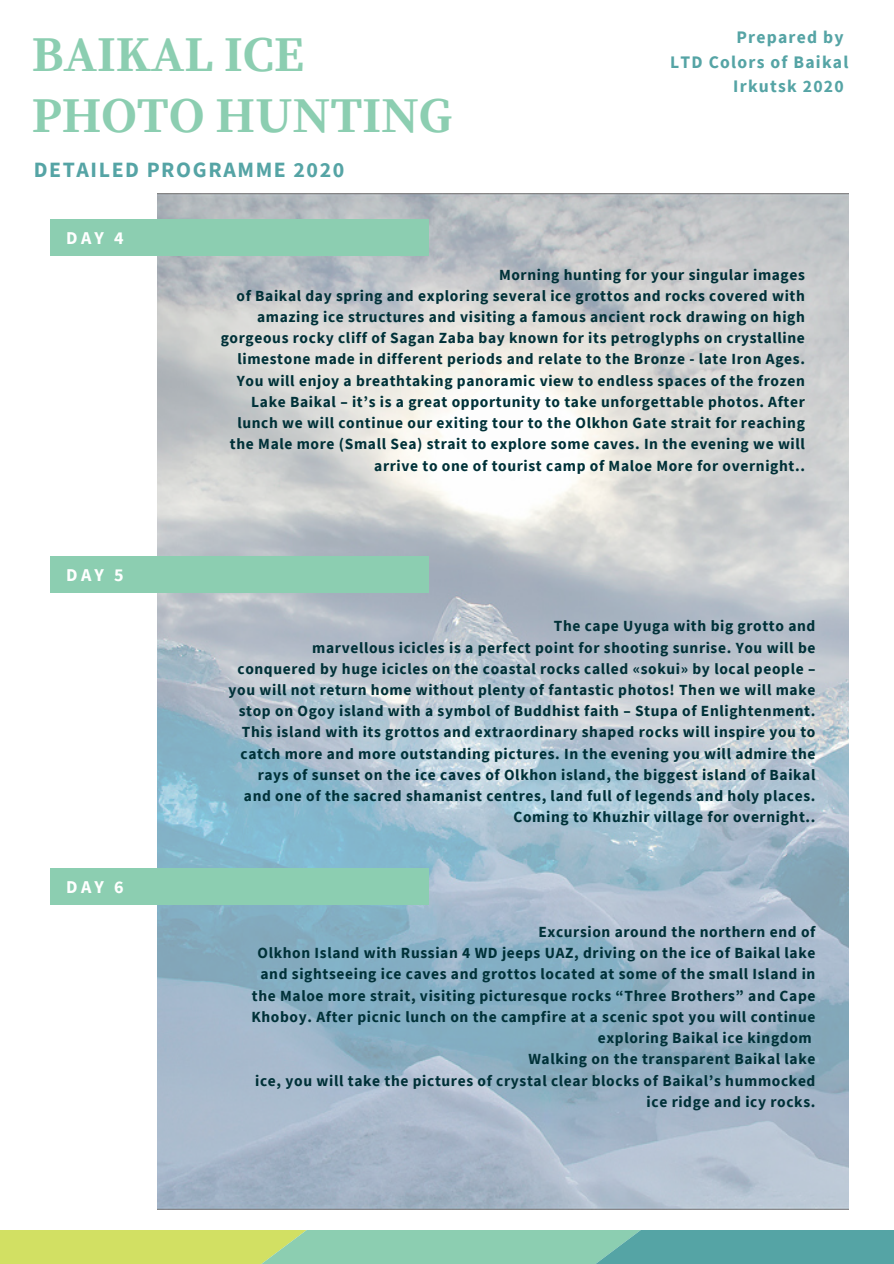
<style>
.page{position:relative;width:894px;height:1264px;background:#fff}
.page>*{position:absolute;margin:0;border:0;box-sizing:border-box;transform-origin:0 0}
.t1{font:700 49.8px/60.8px "Source Serif Pro";color:#8cceb1}
.t2{font:700 21.75px "Source Sans Pro";letter-spacing:.075em;color:#55a4a5}
.t3{font:700 18px "Source Sans Pro";letter-spacing:.18em;color:#fff}
.t4{font:700 17.55px/24.6px "Source Sans Pro";letter-spacing:.07em;color:#55a4a5;text-align:right}
.t5{font:700 15.45px/21.1px "Source Sans Pro";letter-spacing:.04em;color:#003138;text-align:right}
</style>
<div class="page">
<img style="left:158px;top:193px;width:690px;height:1016px">
<div style="left:50px;top:220px;width:379px;height:36px;background:#8cceb1"></div>
<svg style="left:0;top:1230px;width:893px;height:33px;background:#91c694"></svg>
<div style="left:50px;top:556px;width:379px;height:37px;background:#8cceb1"></div>
<div style="left:50px;top:868px;width:379px;height:36px;background:#8cceb1"></div>
<h1 class="t1" style="left:32px;top:26px;width:422px">BAIKAL ICE<br>PHOTO HUNTING</h1>
<h2 class="t2" style="left:34px;top:156px;width:312px">DETAILED PROGRAMME 2020</h2>
<p class="t3" style="left:66px;top:227px;width:59px">DAY 4</p>
<p class="t4" style="left:670px;top:25px;width:180px">Prepared by<br>LTD Colors of Baikal<br>Irkutsk 2020</p>
<p class="t3" style="left:66px;top:563px;width:59px">DAY 5</p>
<p class="t3" style="left:66px;top:875px;width:59px">DAY 6</p>
<p class="t5" style="left:221px;top:263px;width:585px">Morning hunting for your singular images<br>of Baikal day spring and exploring several ice grottos and rocks covered with amazing ice structures and visiting a famous ancient rock drawing on high gorgeous rocky cliff of Sagan Zaba bay known for its petroglyphs on crystalline limestone made in different periods and relate to the Bronze - late Iron Ages.<br>You will enjoy a breathtaking panoramic view to endless spaces of the frozen Lake Baikal – it’s is a great opportunity to take unforgettable photos. After lunch we will continue our exiting tour to the Olkhon Gate strait for reaching the Male more (Small Sea) strait to explore some caves. In the evening we will arrive to one of tourist camp of Maloe More for overnight..</p>
<p class="t5" style="left:228px;top:615px;width:588px">The cape Uyuga with big grotto and<br>marvellous icicles is a perfect point for shooting sunrise. You will be<br>conquered by huge icicles on the coastal rocks called «sokui» by local people – you will not return home without plenty of fantastic photos! Then we will make stop on Ogoy island with a symbol of Buddhist faith – Stupa of Enlightenment.<br>This island with its grottos and extraordinary shaped rocks will inspire you to catch more and more outstanding pictures. In the evening you will admire the rays of sunset on the ice caves of Olkhon island, the biggest island of Baikal and one of the sacred shamanist centres, land full of legends and holy places.<br>Coming to Khuzhir village for overnight..</p>
<p class="t5" style="left:251px;top:921px;width:565px">Excursion around the northern end of<br>Olkhon Island with Russian 4 WD jeeps UAZ, driving on the ice of Baikal lake and sightseeing ice caves and grottos located at some of the small Island in the Maloe more strait, visiting picturesque rocks “Three Brothers” and Cape Khoboy. After picnic lunch on the campfire at a scenic spot you will continue exploring Baikal ice kingdom<br>Walking on the transparent Baikal lake<br>ice, you will take the pictures of crystal clear blocks of Baikal’s hummocked ice ridge and icy rocks.</p>
</div>
